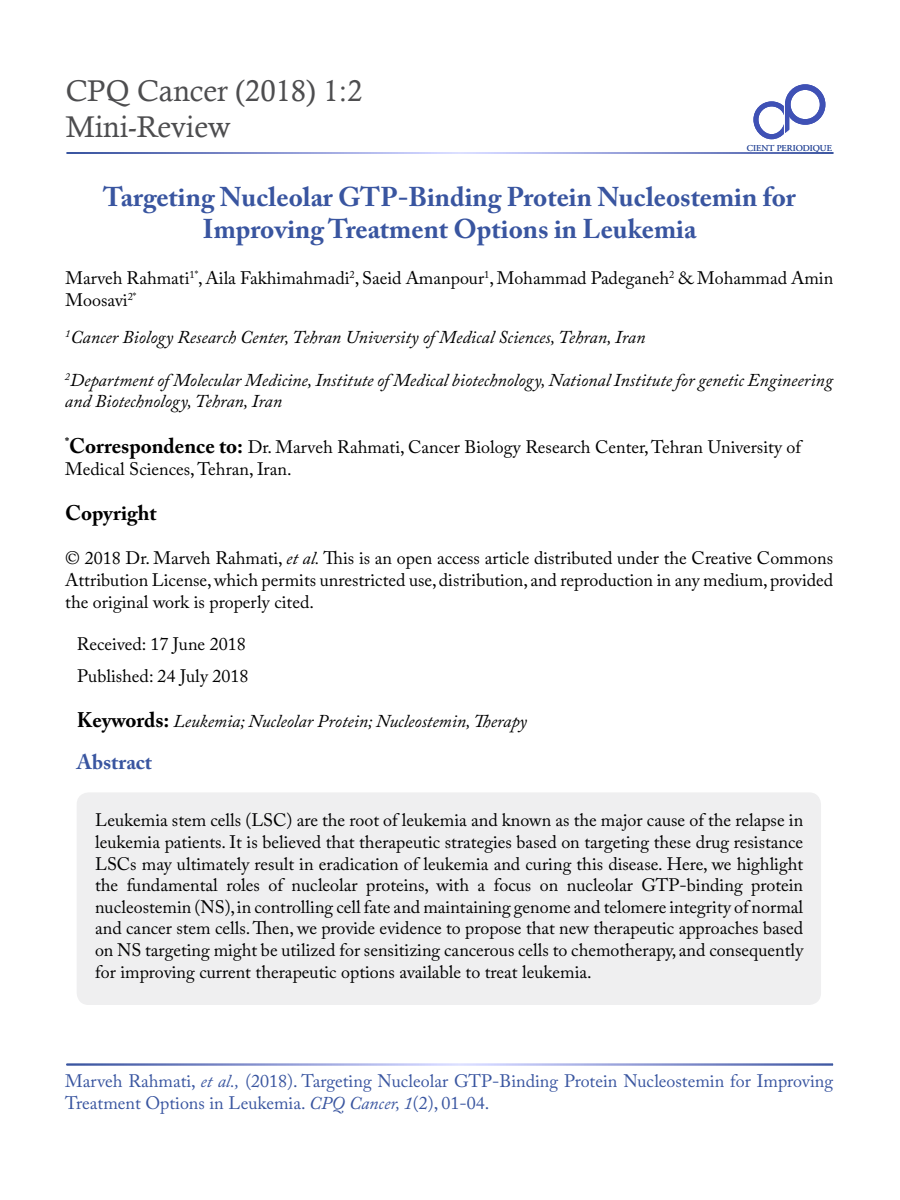
<style>
.page{position:relative;width:900px;height:1200px;background:#fff}
.page>*{position:absolute;margin:0;border:0;box-sizing:border-box;transform-origin:0 0}
.t1{font:30px/36px "Calisto";color:#4d4d4f}
.t2{font:700 27px/32.4px "Adobe Caslon Pro";color:#3955a0;text-align:center}
.t3{font:700 21px "Adobe Caslon Pro";color:#000}
.t4{font:700 21px "Adobe Caslon Pro";color:#3955a0}
.t5{font:18px/21.6px "Adobe Caslon Pro";color:#000}
.t6{font:italic 18px/21.6px "Adobe Caslon Pro";color:#000}
.t7{font:18px/21.6px "Adobe Caslon Pro";color:#3955a0}
.t8{font:9px "Adobe Garamond Pro";color:#3955a0}
.s1{font-weight:700;font-size:21px}
.s2{font-style:italic}
.s3{font-weight:700;font-style:normal;font-size:21px}
</style>
<div class="page">
<div style="left:77px;top:792px;width:744px;height:213px;background:#efeff0;border-radius:12px"></div>
<div style="left:753px;top:101px;width:37px;height:38px;border:5px solid #3f51b5;border-radius:50%"></div>
<svg style="left:784px;top:106px;width:6px;height:23px"></svg>
<hr style="left:785px;top:105px;width:4px;height:29px;background:#3f51b5">
<svg style="left:783px;top:129px;width:7px;height:6px"></svg>
<div style="left:785px;top:84px;width:40px;height:41px;border:6px solid #3f51b5;border-radius:50%"></div>
<h1 class="t1" style="left:66px;top:72px;width:298px">CPQ Cancer (2018) 1:2<br>Mini-Review</h1>
<p class="t8" style="left:747px;top:142px;width:86px">CIENT PERIODIQUE</p>
<h2 class="t2" style="left:103px;top:180px;width:694px">Targeting Nucleolar GTP-Binding Protein Nucleostemin for<br>Improving Treatment Options in Leukemia</h2>
<p class="t5" style="left:65px;top:267px;width:769px">Marveh Rahmati<sup>1*</sup>, Aila Fakhimahmadi<sup>2</sup>, Saeid Amanpour<sup>1</sup>, Mohammad Padeganeh<sup>2</sup> &amp; Mohammad Amin<br>Moosavi<sup>2*</sup></p>
<p class="t6" style="left:65px;top:326px;width:582px"><sup>1</sup>Cancer Biology Research Center, Tehran University of Medical Sciences, Tehran, Iran</p>
<p class="t6" style="left:65px;top:369px;width:769px"><sup>2</sup>Department of Molecular Medicine, Institute of Medical biotechnology, National Institute for genetic Engineering and Biotechnology, Tehran, Iran</p>
<p class="t5" style="left:65px;top:436px;width:737px"><sup>*</sup><span class="s1">Correspondence to:</span> Dr. Marveh Rahmati, Cancer Biology Research Center, Tehran University of<br>Medical Sciences, Tehran, Iran.</p>
<p class="t3" style="left:65px;top:500px;width:93px">Copyright</p>
<p class="t5" style="left:65px;top:547px;width:770px;text-align:justify">© 2018 Dr. Marveh Rahmati, <span class="s2">et al.</span> This is an open access article distributed under the Creative Commons Attribution License, which permits unrestricted use, distribution, and reproduction in any medium, provided the original work is properly cited.</p>
<p class="t5" style="left:77px;top:633px;width:170px">Received: 17 June 2018</p>
<p class="t5" style="left:77px;top:665px;width:173px">Published: 24 July 2018</p>
<p class="t6" style="left:77px;top:710px;width:451px"><span class="s3">Keywords:</span> Leukemia; Nucleolar Protein; Nucleostemin, Therapy</p>
<p class="t4" style="left:77px;top:749px;width:77px">Abstract</p>
<p class="t5" style="left:95px;top:809px;width:710px;text-align:justify">Leukemia stem cells (LSC) are the root of leukemia and known as the major cause of the relapse in leukemia patients. It is believed that therapeutic strategies based on targeting these drug resistance LSCs may ultimately result in eradication of leukemia and curing this disease. Here, we highlight the fundamental roles of nucleolar proteins, with a focus on nucleolar GTP-binding protein nucleostemin (NS), in controlling cell fate and maintaining genome and telomere integrity of normal and cancer stem cells. Then, we provide evidence to propose that new therapeutic approaches based on NS targeting might be utilized for sensitizing cancerous cells to chemotherapy, and consequently for improving current therapeutic options available to treat leukemia.</p>
<p class="t7" style="left:65px;top:1070px;width:769px">Marveh Rahmati, <span class="s2">et al.,</span> (2018). Targeting Nucleolar GTP-Binding Protein Nucleostemin for Improving<br>Treatment Options in Leukemia. <span class="s2">CPQ Cancer, 1</span>(2), 01-04.</p>
</div>
